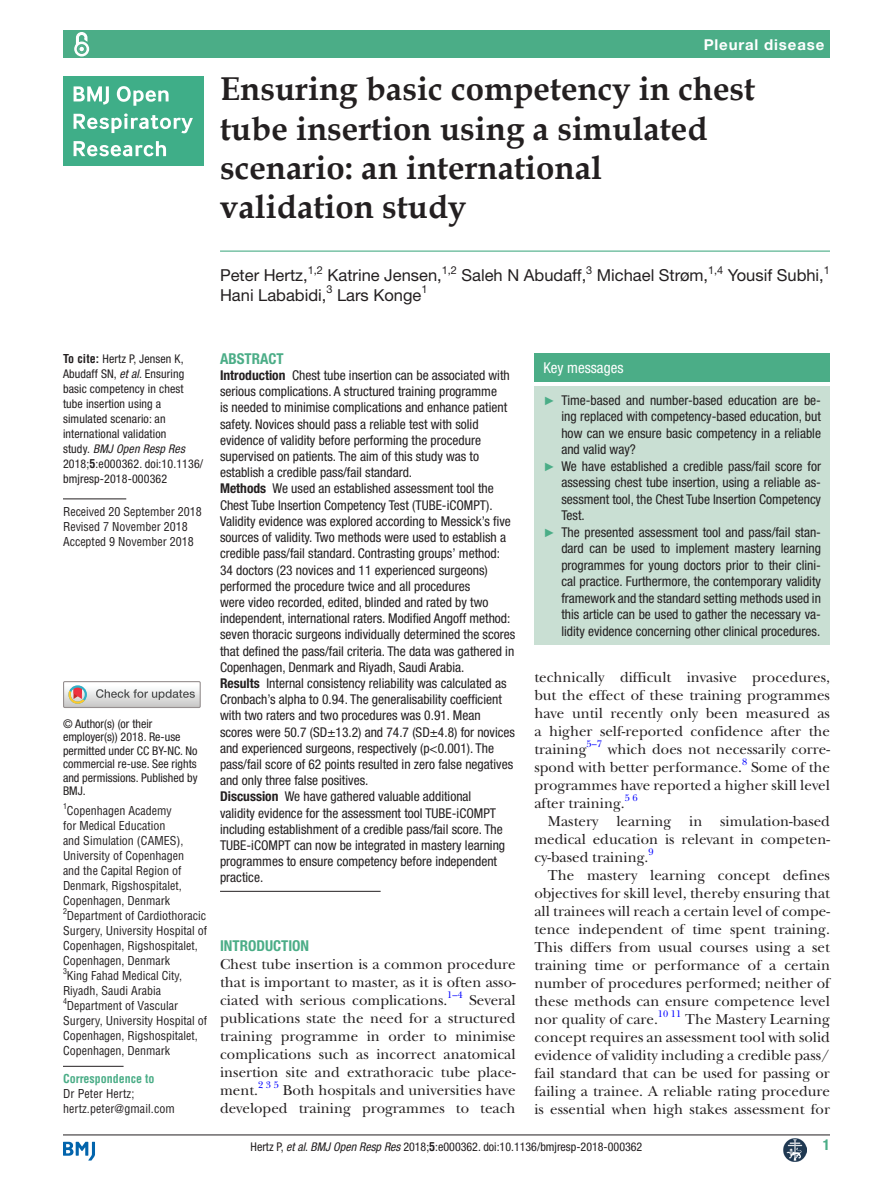
<style>
.page{position:relative;width:893px;height:1191px;background:#fff}
.page>*{position:absolute;margin:0;border:0;box-sizing:border-box;transform-origin:0 0}
.t1{font:700 33px/39px "Book Antiqua";color:#231f20}
.t2{font:16.5px "Helvetica Neue LT Std";color:#231f20}
.t3{font:15px/18px "New Baskerville";color:#231f20;text-align:justify}
.t4{font:700 condensed 15px "Helvetica Neue LT Std";color:#4bad87}
.t5{font:700 15px "Helvetica Neue LT Std";letter-spacing:.055em;color:#fff}
.t6{font:condensed 15px "Helvetica Neue LT Std";color:#fff}
.t7{font:condensed 13.5px/16.2px "Helvetica Neue LT Std";color:#231f20}
.t8{font:condensed 12px/15px "Helvetica LT Std";color:#231f20}
.t9{font:condensed 12px/15px "Helvetica Neue LT Std";letter-spacing:.01em;color:#231f20}
.t10{font:700 condensed 12px "Helvetica";color:#4bad87}
.t11{font:10.95px "Helvetica Neue LT Std";color:#231f20}
.t12{font:9.9px "New Baskerville";color:#00f}
.t13{font:condensed 7.95px "Helvetica LT Std";color:#231f20}
.s1{font-family:"Helvetica";font-weight:700}
.s2{font-style:italic}
.s3{font-weight:700}
.s4{font-family:"Arial";font-stretch:normal;font-size:12px;color:#4bad87}
</style>
<div class="page">
<svg style="left:63px;top:1141px;width:32px;height:19px"></svg>
<hr style="left:63px;top:1134px;width:767px;height:1px;background:#231f20">
<img style="left:783px;top:1138px;width:23px;height:23px">
<div style="left:63px;top:681px;width:138px;height:27px;border:1px solid #969090"></div>
<svg style="left:64px;top:681px;width:136px;height:26px"></svg>
<hr style="left:63px;top:498px;width:63px;height:1px;background:#231f20">
<hr style="left:63px;top:1066px;width:61px;height:1px;background:#231f20">
<div style="left:63px;top:76px;width:140px;height:90px;background:#3fae88"></div>
<svg style="left:74px;top:86px;width:35px;height:19px"></svg>
<svg style="left:117px;top:86px;width:52px;height:20px"></svg>
<svg style="left:74px;top:113px;width:119px;height:20px"></svg>
<svg style="left:74px;top:141px;width:92px;height:15px"></svg>
<hr style="left:220px;top:250px;width:610px;height:2px;background:#4bad87">
<div style="left:63px;top:31px;width:767px;height:27px;background:#4bad87"></div>
<svg style="left:74px;top:32px;width:16px;height:25px"></svg>
<div style="left:78px;top:45px;width:7px;height:8px;border:1px solid #4bad87;border-radius:50%"></div>
<div style="left:534px;top:353px;width:296px;height:29px;background:#4bad87"></div>
<div style="left:534px;top:386px;width:296px;height:258px;background:#c9dfd3"></div>
<hr style="left:220px;top:891px;width:161px;height:1px;background:#231f20">
<p class="t5" style="left:704px;top:35px;width:122px">Pleural disease</p>
<h1 class="t1" style="left:220px;top:70px;width:537px">Ensuring basic competency in chest tube insertion using a simulated scenario: an international validation study</h1>
<p class="t2" style="left:220px;top:266px;width:89px">Peter Hertz,</p>
<p class="t11" style="left:308px;top:263px;width:17px">1,2</p>
<p class="t2" style="left:327px;top:266px;width:116px">Katrine Jensen,</p>
<p class="t11" style="left:442px;top:263px;width:17px">1,2</p>
<p class="t2" style="left:462px;top:266px;width:126px">Saleh N Abudaff,</p>
<p class="t11" style="left:586px;top:263px;width:8px">3</p>
<p class="t2" style="left:597px;top:266px;width:113px">Michael Strøm,</p>
<p class="t11" style="left:708px;top:263px;width:17px">1,4</p>
<p class="t2" style="left:728px;top:266px;width:97px">Yousif Subhi,</p>
<p class="t11" style="left:824px;top:263px;width:8px">1</p>
<p class="t2" style="left:220px;top:285px;width:108px">Hani Lababidi,</p>
<p class="t11" style="left:326px;top:283px;width:8px">3</p>
<p class="t2" style="left:337px;top:285px;width:86px">Lars Konge</p>
<p class="t11" style="left:421px;top:283px;width:8px">1</p>
<p class="t9" style="left:63px;top:351px;width:142px"><span class="s1">To cite:</span> Hertz P, Jensen K,<br>Abudaff SN, <span class="s2">et al</span>. Ensuring basic competency in chest tube insertion using a simulated scenario: an international validation<br>study. <span class="s2">BMJ Open Resp Res<br></span>2018;<span class="s1">5</span>:e000362. doi:10.1136/ bmjresp-2018-000362</p>
<p class="t8" style="left:63px;top:504px;width:140px">Received 20 September 2018<br>Revised 7 November 2018<br>Accepted 9 November 2018</p>
<p class="t9" style="left:63px;top:717px;width:136px;line-height:13.5px">© Author(s) (or their employer(s)) 2018. Re-use permitted under CC BY-NC. No commercial re-use. See rights and permissions. Published by<br>BMJ.</p>
<p class="t13" style="left:63px;top:801px;width:5px">1</p>
<p class="t8" style="left:63px;top:802px;width:123px;text-indent:4px">Copenhagen Academy for Medical Education and Simulation (CAMES),<br>University of Copenhagen and the Capital Region of<br>Denmark, Rigshospitalet,<br>Copenhagen, Denmark</p>
<p class="t13" style="left:63px;top:906px;width:5px">2</p>
<p class="t8" style="left:63px;top:907px;width:146px;text-indent:4px">Department of Cardiothoracic<br>Surgery, University Hospital of<br>Copenhagen, Rigshospitalet,<br>Copenhagen, Denmark</p>
<p class="t13" style="left:63px;top:966px;width:5px">3</p>
<p class="t8" style="left:63px;top:967px;width:146px;text-indent:4px">King Fahad Medical City,<br>Riyadh, Saudi Arabia<br><sup>4</sup>Department of Vascular<br>Surgery, University Hospital of<br>Copenhagen, Rigshospitalet,<br>Copenhagen, Denmark</p>
<p class="t10" style="left:63px;top:1071px;width:93px">Correspondence to</p>
<p class="t8" style="left:63px;top:1086px;width:113px">Dr Peter Hertz; hertz.peter@gmail.com</p>
<p class="t4" style="left:220px;top:349px;width:65px">Abstract</p>
<p class="t7" style="left:220px;top:367px;width:297px"><span class="s3">Introduction</span> Chest tube insertion can be associated with serious complications. A structured training programme<br>is needed to minimise complications and enhance patient safety. Novices should pass a reliable test with solid evidence of validity before performing the procedure supervised on patients. The aim of this study was to establish a credible pass/fail standard.<br><span class="s3">Methods</span> We used an established assessment tool the Chest Tube Insertion Competency Test (TUBE-iCOMPT).<br>Validity evidence was explored according to Messick’s five sources of validity. Two methods were used to establish a credible pass/fail standard. Contrasting groups’ method:<br>34 doctors (23 novices and 11 experienced surgeons) performed the procedure twice and all procedures<br>were video recorded, edited, blinded and rated by two independent, international raters. Modified Angoff method: seven thoracic surgeons individually determined the scores that defined the pass/fail criteria. The data was gathered in Copenhagen, Denmark and Riyadh, Saudi Arabia.<br><span class="s3">Results</span> Internal consistency reliability was calculated as Cronbach’s alpha to 0.94. The generalisability coefficient with two raters and two procedures was 0.91. Mean scores were 50.7 (SD±13.2) and 74.7 (SD±4.8) for novices and experienced surgeons, respectively (p&lt;0.001). The pass/fail score of 62 points resulted in zero false negatives and only three false positives.<br><span class="s3">Discussion</span> We have gathered valuable additional<br>validity evidence for the assessment tool TUBE-iCOMPT including establishment of a credible pass/fail score. The TUBE-iCOMPT can now be integrated in mastery learning programmes to ensure competency before independent practice.</p>
<p class="t4" style="left:220px;top:936px;width:91px">Introduction</p>
<p class="t3" style="left:220px;top:955px;width:297px">Chest tube insertion is a common procedure that is important to master, as it is often asso&shy;ciated with serious complications.</p>
<p class="t12" style="left:447px;top:989px;width:17px">1–4</p>
<p class="t3" style="left:220px;top:991px;width:297px;text-indent:249px">Several publications state the need for a structured training programme in order to minimise complications such as incorrect anatomical insertion site and extrathoracic tube place&shy;ment.</p>
<p class="t12" style="left:258px;top:1079px;width:22px">2 3 5</p>
<p class="t3" style="left:220px;top:1081px;width:297px;text-align:right">Both hospitals and universities have developed training programmes to teach</p>
<p class="t6" style="left:543px;top:359px;width:82px">Key messages</p>
<p class="t7" style="left:543px;top:391px;width:279px"><span class="s4">►</span> Time-based and number-based education are be-</p>
<p class="t7" style="left:561px;top:408px;width:261px">ing replaced with competency-based education, but</p>
<p class="t7" style="left:561px;top:424px;width:261px">how can we ensure basic competency in a reliable</p>
<p class="t7" style="left:561px;top:441px;width:76px">and valid way?</p>
<p class="t7" style="left:543px;top:457px;width:279px"><span class="s4">►</span> We have established a credible pass/fail score for</p>
<p class="t7" style="left:561px;top:474px;width:261px">assessing chest tube insertion, using a reliable as-</p>
<p class="t7" style="left:561px;top:490px;width:261px">sessment tool, the Chest Tube Insertion Competency</p>
<p class="t7" style="left:561px;top:507px;width:25px">Test.</p>
<p class="t7" style="left:543px;top:523px;width:279px"><span class="s4">►</span> The presented assessment tool and pass/fail stan-</p>
<p class="t7" style="left:561px;top:540px;width:261px">dard can be used to implement mastery learning</p>
<p class="t7" style="left:561px;top:556px;width:261px">programmes for young doctors prior to their clini-</p>
<p class="t7" style="left:561px;top:573px;width:261px">cal practice. Furthermore, the contemporary validity</p>
<p class="t7" style="left:561px;top:589px;width:261px">framework and the standard setting methods used in</p>
<p class="t7" style="left:561px;top:606px;width:261px">this article can be used to gather the necessary va-</p>
<p class="t7" style="left:561px;top:622px;width:260px">lidity evidence concerning other clinical procedures.</p>
<p class="t3" style="left:534px;top:668px;width:297px">technically difficult invasive procedures, but the effect of these training programmes have until recently only been measured as a higher self-reported confidence after the training<sup>5–7</sup> which does not necessarily corre&shy;spond with better performance.</p>
<p class="t12" style="left:742px;top:756px;width:7px">8</p>
<p class="t3" style="left:534px;top:758px;width:297px;text-indent:217px">Some of the programmes have reported a higher skill level after training.</p>
<p class="t12" style="left:625px;top:792px;width:14px">5 6</p>
<p class="t3" style="left:534px;top:812px;width:297px;text-indent:14px">Mastery learning in simulation-based medical education is relevant in competen&shy;cy-based training.</p>
<p class="t12" style="left:648px;top:846px;width:7px">9</p>
<p class="t3" style="left:534px;top:866px;width:297px;text-indent:14px">The mastery learning concept defines objectives for skill level, thereby ensuring that all trainees will reach a certain level of compe&shy;tence independent of time spent training.<br>This differs from usual courses using a set training time or performance of a certain number of procedures performed; neither of these methods can ensure competence level nor quality of care.<sup>10</sup> <sup>11</sup> The Mastery Learning concept requires an assessment tool with solid evidence of validity including a credible pass/ fail standard that can be used for passing or failing a trainee. A reliable rating procedure is essential when high stakes assessment for</p>
<p class="t9" style="left:251px;top:1138px;width:393px">Hertz P, <span class="s2">et al</span>. <span class="s2">BMJ Open Resp Res</span> 2018;<span class="s1">5</span>:e000362. doi:10.1136/bmjresp-2018-000362</p>
<p class="t4" style="left:823px;top:1135px;width:9px">1</p>
</div>
